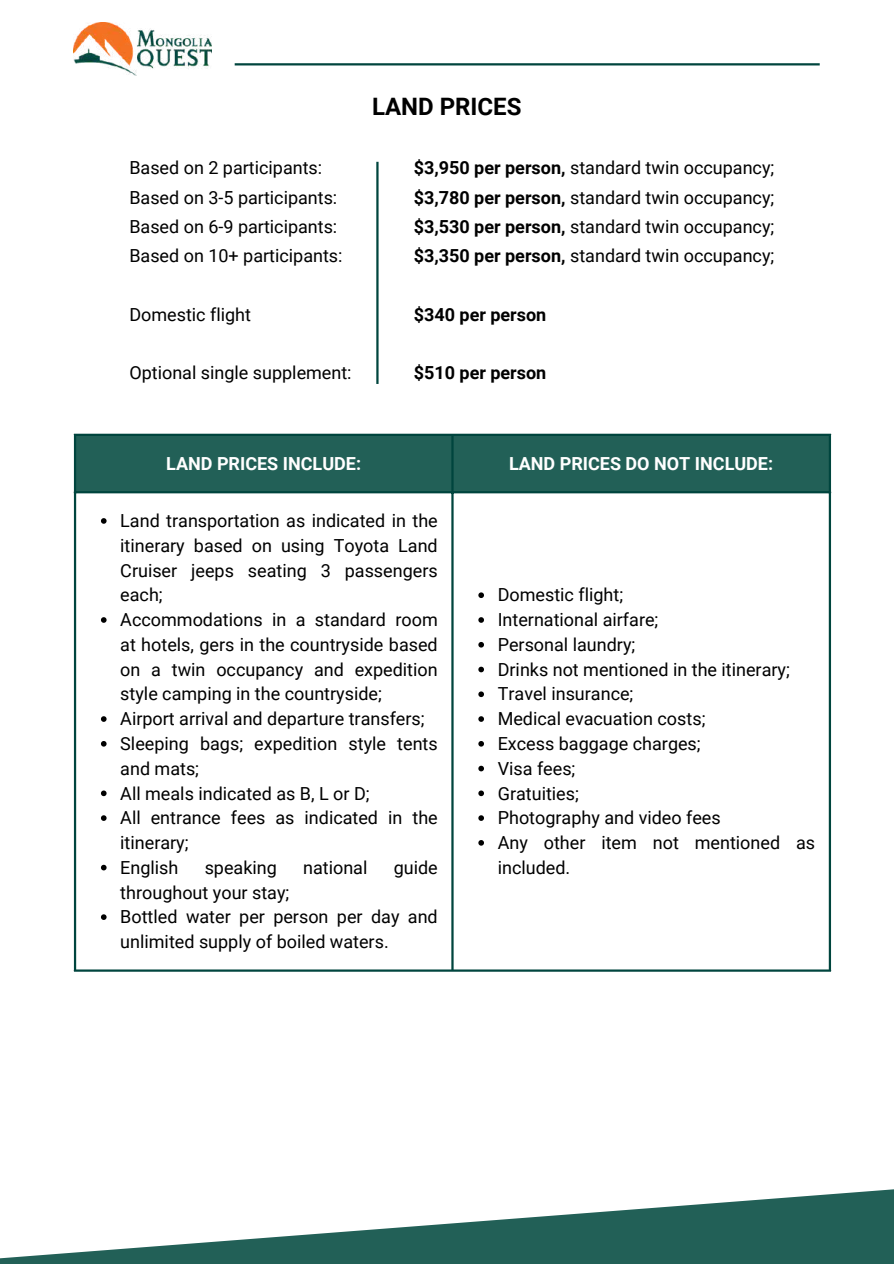
<style>
.page{position:relative;width:894px;height:1264px;background:#fff}
.page>*{position:absolute;margin:0;border:0;box-sizing:border-box;transform-origin:0 0}
.t1{font:700 24px "Roboto";color:#000}
.t2{font:18px/24.8px "Roboto";color:#000}
.t3{font:700 18px "Roboto";color:#fff}
.t4{font:700 18px "Roboto";color:#000}
.s1{font-weight:700}
</style>
<div class="page">
<img style="left:74px;top:23px;width:137px;height:53px">
<hr style="left:234px;top:63px;width:585px;height:2px;background:#00453e">
<hr style="left:376px;top:162px;width:2px;height:222px;background:#00453e">
<div style="left:76px;top:436px;width:752px;height:55px;background:#226057"></div>
<svg style="left:101px;top:518px;width:5px;height:6px"></svg>
<svg style="left:101px;top:617px;width:5px;height:6px"></svg>
<svg style="left:101px;top:716px;width:5px;height:6px"></svg>
<svg style="left:101px;top:741px;width:5px;height:5px"></svg>
<svg style="left:101px;top:790px;width:5px;height:6px"></svg>
<svg style="left:101px;top:815px;width:5px;height:6px"></svg>
<svg style="left:101px;top:864px;width:5px;height:6px"></svg>
<svg style="left:101px;top:914px;width:5px;height:6px"></svg>
<svg style="left:478px;top:592px;width:6px;height:6px"></svg>
<svg style="left:478px;top:617px;width:6px;height:6px"></svg>
<svg style="left:478px;top:642px;width:6px;height:5px"></svg>
<svg style="left:478px;top:666px;width:6px;height:6px"></svg>
<svg style="left:478px;top:691px;width:6px;height:6px"></svg>
<svg style="left:478px;top:716px;width:6px;height:6px"></svg>
<svg style="left:478px;top:741px;width:6px;height:5px"></svg>
<svg style="left:478px;top:765px;width:6px;height:6px"></svg>
<svg style="left:478px;top:790px;width:6px;height:6px"></svg>
<svg style="left:478px;top:815px;width:6px;height:6px"></svg>
<svg style="left:478px;top:840px;width:6px;height:5px"></svg>
<hr style="left:74px;top:436px;width:2px;height:533px;background:#00453e">
<hr style="left:451px;top:436px;width:2px;height:533px;background:#00453e">
<hr style="left:828px;top:436px;width:2px;height:533px;background:#00453e">
<hr style="left:74px;top:434px;width:756px;height:2px;background:#00453e">
<hr style="left:74px;top:491px;width:756px;height:2px;background:#00453e">
<hr style="left:74px;top:969px;width:756px;height:2px;background:#00453e">
<svg style="left:0;top:1189px;width:893px;height:74px;fill:#226057"></svg>
<p class="t2" style="left:129px;top:153px;width:215px;line-height:29.2px">Based on 2 participants:<br>Based on 3-5 participants:<br>Based on 6-9 participants:<br>Based on 10+ participants:</p>
<p class="t2" style="left:129px;top:302px;width:123px">Domestic flight</p>
<p class="t2" style="left:129px;top:360px;width:224px">Optional single supplement:</p>
<h1 class="t1" style="left:372px;top:93px;width:151px">LAND PRICES</h1>
<p class="t2" style="left:413px;top:154px;width:362px;line-height:29.2px;text-align:justify"><span class="s1">$3,950 per person,</span> standard twin occupancy; <span class="s1">$3,780 per person,</span> standard twin occupancy; <span class="s1">$3,530 per person,</span> standard twin occupancy; <span class="s1">$3,350 per person,</span> standard twin occupancy;</p>
<p class="t4" style="left:413px;top:304px;width:134px">$340 per person</p>
<p class="t4" style="left:413px;top:362px;width:134px">$510 per person</p>
<p class="t3" style="left:166px;top:453px;width:196px">LAND PRICES INCLUDE:</p>
<p class="t3" style="left:509px;top:453px;width:265px">LAND PRICES DO NOT INCLUDE:</p>
<p class="t2" style="left:120px;top:508px;width:319px">Land transportation as indicated in the itinerary based on using Toyota Land<br>Cruiser jeeps seating 3 passengers each;<br>Accommodations in a standard room at hotels, gers in the countryside based on a twin occupancy and expedition style camping in the countryside;<br>Airport arrival and departure transfers;<br>Sleeping bags; expedition style tents and mats;<br>All meals indicated as B, L or D;<br>All entrance fees as indicated in the itinerary;<br>English</p>
<p class="t2" style="left:205px;top:855px;width:74px">speaking</p>
<p class="t2" style="left:303px;top:855px;width:66px">national</p>
<p class="t2" style="left:393px;top:855px;width:46px">guide</p>
<p class="t2" style="left:120px;top:880px;width:319px">throughout your stay;<br>Bottled water per person per day and unlimited supply of boiled waters.</p>
<p class="t2" style="left:497px;top:583px;width:319px">Domestic flight;<br>International airfare;<br>Personal laundry;<br>Drinks not mentioned in the itinerary;<br>Travel insurance;<br>Medical evacuation costs;<br>Excess baggage charges;<br>Visa fees;<br>Gratuities;<br>Photography and video fees<br>Any other item not mentioned as included.</p>
</div>
